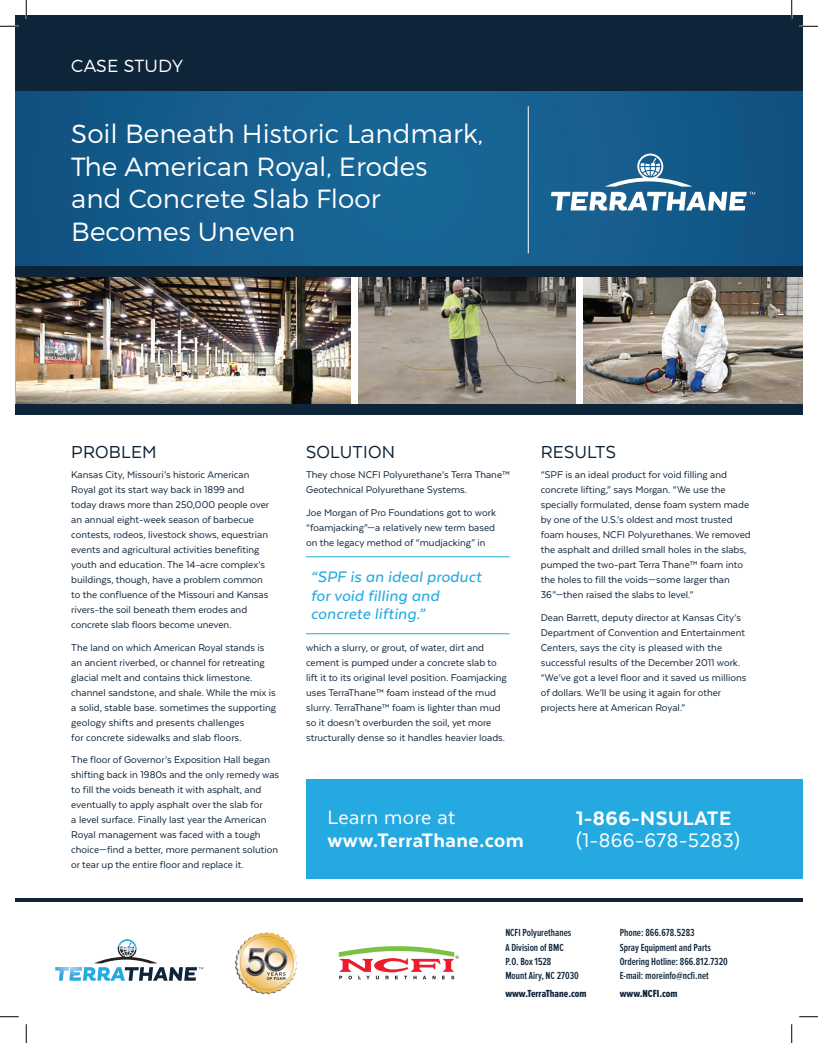
<style>
.page{position:relative;width:818px;height:1043px;background:#fff}
.page>*{position:absolute;margin:0;border:0;box-sizing:border-box;transform-origin:0 0}
.t1{font:300 26.25px/32.5px "Montserrat";color:#fff}
.t2{font:800 22.5px "Texta";letter-spacing:.02em;color:#fff}
.t3{font:22.5px "Texta";letter-spacing:.02em;color:#fff}
.t4{font:20px "Texta";letter-spacing:.01em;color:#0e2439}
.t5{font:italic 500 17.5px/18.8px "Texta";letter-spacing:.01em;color:#24aae1}
.t6{font:300 17.5px "Montserrat";letter-spacing:.01em;color:#fff}
.t7{font:11.25px/15px "Texta";color:#0e2439}
.t8{font:600 10.62px/14.1px "Proxima Nova Ex Cn";color:#0e2439}
.t9{font:10.62px "Proxima Nova Ex Cn Extrabld";color:#0e2439}
</style>
<div class="page">
<div style="left:15px;top:15px;width:787px;height:210px;background:#0e2439"></div>
<hr style="left:306px;top:556px;width:203px;height:1px;background:#24aae1">
<hr style="left:306px;top:633px;width:203px;height:1px;background:#24aae1">
<svg style="left:339px;top:946px;width:119px;height:33px"></svg>
<img style="left:235px;top:956px;width:63px;height:39px">
<svg style="left:236px;top:932px;width:61px;height:61px"></svg>
<div style="left:15px;top:91px;width:787px;height:184px;background:linear-gradient(to right,#145d8d,#155d8d)"></div>
<img style="left:358px;top:276px;width:218px;height:128px">
<img style="left:582px;top:276px;width:220px;height:128px">
<img style="left:16px;top:276px;width:335px;height:128px">
<hr style="left:527px;top:106px;width:1px;height:147px;background:#fff">
<svg style="left:55px;top:939px;width:148px;height:41px"></svg>
<svg style="left:551px;top:154px;width:204px;height:57px;background:#4980a5"></svg>
<hr style="left:15px;top:898px;width:787px;height:4px;background:#0e2439">
<div style="left:15px;top:266px;width:787px;height:10px;background:#0e2439"></div>
<div style="left:15px;top:404px;width:787px;height:10px;background:#0e2439"></div>
<div style="left:306px;top:779px;width:496px;height:99px;background:#24aae1"></div>
<svg style="left:0;top:25px;width:19px;height:2px"></svg>
<svg style="left:799px;top:25px;width:19px;height:2px"></svg>
<svg style="left:0;top:1016px;width:19px;height:1px"></svg>
<svg style="left:799px;top:1016px;width:19px;height:1px"></svg>
<svg style="left:25px;top:0;width:2px;height:19px"></svg>
<svg style="left:25px;top:1024px;width:2px;height:18px"></svg>
<svg style="left:790px;top:0;width:2px;height:19px"></svg>
<svg style="left:791px;top:1024px;width:1px;height:18px"></svg>
<h3 class="t6" style="left:71px;top:55px;width:113px">CASE STUDY</h3>
<h1 class="t1" style="left:71px;top:117px;width:413px">Soil Beneath Historic Landmark,<br>The American Royal, Erodes and Concrete Slab Floor<br>Becomes Uneven</h1>
<h3 class="t4" style="left:71px;top:441px;width:87px">PROBLEM</h3>
<p class="t7" style="left:71px;top:467px;width:199px">Kansas City, Missouri’s historic American Royal got its start way back in 1899 and today draws more than 250,000 people over an annual eight-week season of barbecue contests, rodeos, livestock shows, equestrian events and agricultural activities benefiting youth and education. The 14-acre complex’s buildings, though, have a problem common to the confluence of the Missouri and Kansas rivers-the soil beneath them erodes and concrete slab floors become uneven.</p>
<p class="t7" style="left:71px;top:639px;width:206px">The land on which American Royal stands is an ancient riverbed, or channel for retreating glacial melt and contains thick limestone. channel sandstone, and shale. While the mix is a solid, stable base. sometimes the supporting geology shifts and presents challenges<br>for concrete sidewalks and slab floors.</p>
<p class="t7" style="left:71px;top:752px;width:209px">The floor of Governor’s Exposition Hall began shifting back in 1980s and the only remedy was to fill the voids beneath it with asphalt, and eventually to apply asphalt over the slab for<br>a level surface. Finally last year the American Royal management was faced with a tough choice—find a better, more permanent solution or tear up the entire floor and replace it.</p>
<h3 class="t4" style="left:306px;top:441px;width:90px">SOLUTION</h3>
<p class="t7" style="left:306px;top:467px;width:205px">They chose NCFI Polyurethane’s Terra Thane™<br>Geotechnical Polyurethane Systems.</p>
<p class="t7" style="left:306px;top:504px;width:191px;text-align:justify">Joe Morgan of Pro Foundations got to work “foamjacking”—a relatively new term based on the legacy method of “mudjacking” in</p>
<h3 class="t5" style="left:311px;top:567px;width:172px">“SPF is an ideal product for void filling and concrete lifting.”</h3>
<p class="t7" style="left:306px;top:639px;width:202px">which a slurry, or grout, of water, dirt and cement is pumped under a concrete slab to lift it to its original level position. Foamjacking uses TerraThane™ foam instead of the mud slurry. TerraThane™ foam is lighter than mud so it doesn’t overburden the soil, yet more structurally dense so it handles heavier loads.</p>
<h3 class="t4" style="left:540px;top:441px;width:77px">RESULTS</h3>
<p class="t7" style="left:540px;top:467px;width:211px">“SPF is an ideal product for void filling and concrete lifting,” says Morgan. “We use the specially formulated, dense foam system made by one of the U.S.’s oldest and most trusted foam houses, NCFI Polyurethanes. We removed the asphalt and drilled small holes in the slabs, pumped the two-part Terra Thane™ foam into the holes to fill the voids—some larger than 36”—then raised the slabs to level.”</p>
<p class="t7" style="left:540px;top:609px;width:207px">Dean Barrett, deputy director at Kansas City’s Department of Convention and Entertainment Centers, says the city is pleased with the successful results of the December 2011 work. “We’ve got a level floor and it saved us millions of dollars. We’ll be using it again for other projects here at American Royal.”</p>
<h2 class="t3" style="left:327px;top:806px;width:129px">Learn more at</h2>
<h2 class="t2" style="left:327px;top:828px;width:198px">www.TerraThane.com</h2>
<h2 class="t2" style="left:576px;top:806px;width:157px">1-866-NSULATE</h2>
<h2 class="t3" style="left:576px;top:829px;width:165px">(1-866-678-5283)</h2>
<p class="t8" style="left:505px;top:926px;width:75px">NCFI Polyurethanes<br>A Division of BMC<br>P.O. Box 1528<br>Mount Airy, NC 27030</p>
<p class="t9" style="left:505px;top:987px;width:83px">www.TerraThane.com</p>
<p class="t8" style="left:619px;top:926px;width:110px">Phone: 866.678.5283<br>Spray Equipment and Parts<br>Ordering Hotline: 866.812.7320<br>E-mail: moreinfo@ncfi.net</p>
<p class="t9" style="left:619px;top:987px;width:59px">www.NCFI.com</p>
</div>
